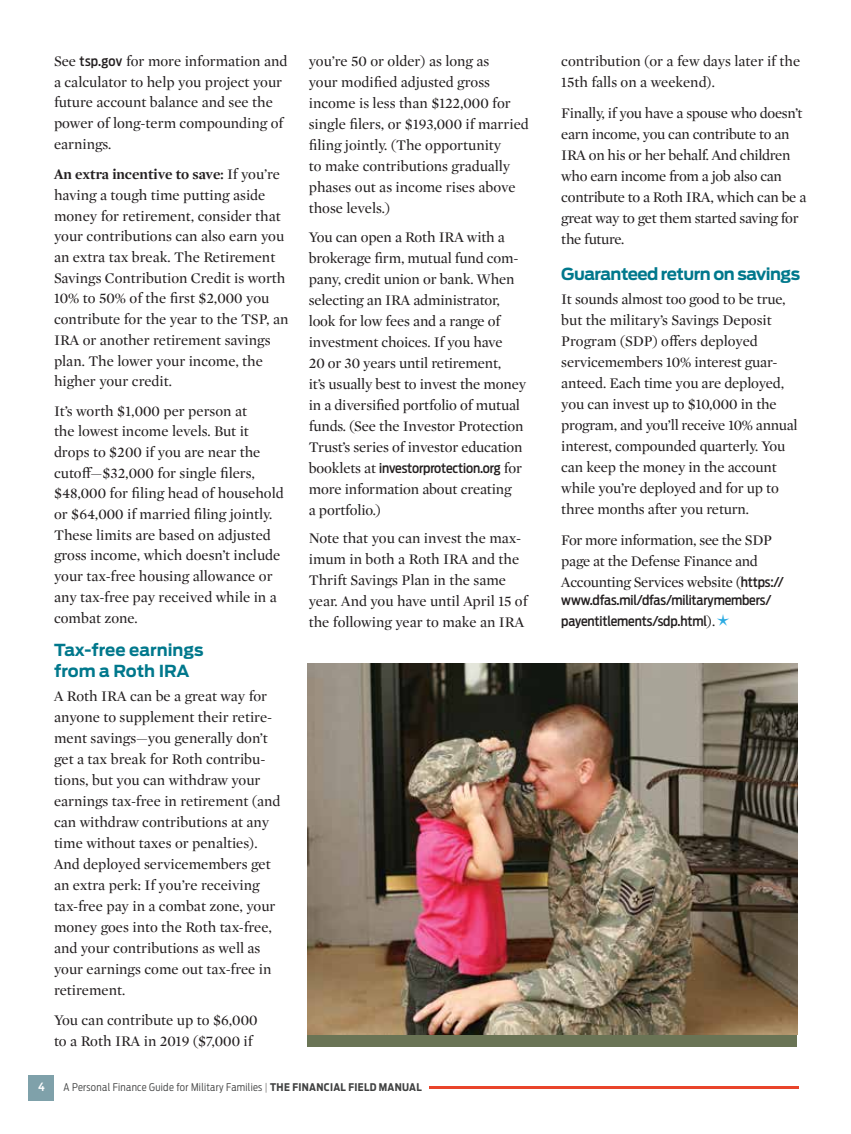
<style>
.page{position:relative;width:851px;height:1134px;background:#fff}
.page>*{position:absolute;margin:0;border:0;box-sizing:border-box;transform-origin:0 0}
.t1{font:700 16.5px/21px "Antenna";color:#00788c}
.t2{font:700 16.5px "Antenna";letter-spacing:-.03em;color:#00788c}
.t3{font:15px/21px "Mercury Display";color:#231f20}
.t4{font:15px/21px "Mercury Display";letter-spacing:-.02em;color:#231f20}
.t5{font:500 13.5px/21px "Antenna Cond";letter-spacing:-.01em;color:#231f20}
.t6{font:12px "Montserrat";color:#fff}
.t7{font:300 10.5px "Antenna Cond";letter-spacing:.03em;color:#404141}
.s1{font-family:"Antenna Cond";font-weight:500;font-size:13.5px}
.s2{font-weight:700}
.s3{font-family:"Mercury Display";font-weight:400;font-size:15px}
.s4{color:#8b8887}
</style>
<div class="page">
<div style="left:308px;top:663px;width:489px;height:383px;background:#6a7455"></div>
<img style="left:308px;top:663px;width:489px;height:372px">
<div style="left:28px;top:1075px;width:26px;height:26px;background:#7fa1aa"></div>
<hr style="left:429px;top:1086px;width:369px;height:2px;background:#e9442a">
<p class="t3" style="left:54px;top:50px;width:235px">See <span class="s1">tsp.gov</span> for more information and a calculator to help you project your future account balance and see the power of long-term compounding of earnings.</p>
<p class="t3" style="left:54px;top:163px;width:236px"><span class="s2">An extra incentive to save:</span> If you’re having a tough time putting aside money for retirement, consider that your contributions can also earn you an extra tax break. The Retirement Savings Contribution Credit is worth 10% to 50% of the first $2,000 you contribute for the year to the TSP, an IRA or another retirement savings plan. The lower your income, the higher your credit.</p>
<p class="t3" style="left:54px;top:400px;width:231px">It’s worth $1,000 per person at<br>the lowest income levels. But it drops to $200 if you are near the cutoff—$32,000 for single filers, $48,000 for filing head of household or $64,000 if married filing jointly.<br>These limits are based on adjusted gross income, which doesn’t include your tax-free housing allowance or any tax-free pay received while in a combat zone.</p>
<p class="t1" style="left:54px;top:639px;width:151px">Tax-free earnings from a Roth IRA</p>
<p class="t3" style="left:54px;top:685px;width:228px">A Roth IRA can be a great way for anyone to supplement their retire&shy;ment savings—you generally don’t get a tax break for Roth contribu&shy;tions, but you can withdraw your earnings tax-free in retirement (and can withdraw contributions at any time without taxes or penalties).<br>And deployed servicemembers get an extra perk: If you’re receiving tax-free pay in a combat zone, your money goes into the Roth tax-free, and your contributions as well as your earnings come out tax-free in retirement.</p>
<p class="t3" style="left:54px;top:1009px;width:205px">You can contribute up to $6,000 to a Roth IRA in 2019 ($7,000 if</p>
<p class="t3" style="left:309px;top:50px;width:221px">you’re 50 or older) as long as<br>your modified adjusted gross income is less than $122,000 for single filers, or $193,000 if married filing jointly. (The opportunity<br>to make contributions gradually phases out as income rises above those levels.)</p>
<p class="t3" style="left:309px;top:226px;width:219px">You can open a Roth IRA with a brokerage firm, mutual fund com&shy;pany, credit union or bank. When selecting an IRA administrator, look for low fees and a range of investment choices. If you have<br>20 or 30 years until retirement,<br>it’s usually best to invest the money in a diversified portfolio of mutual funds. (See the Investor Protection Trust’s series of investor education</p>
<p class="t5" style="left:309px;top:457px;width:215px"><span class="s3">booklets at</span> investorprotection.org <span class="s3">for</span></p>
<p class="t3" style="left:309px;top:478px;width:204px">more information about creating a portfolio.)</p>
<p class="t3" style="left:309px;top:527px;width:220px">Note that you can invest the max&shy;imum in both a Roth IRA and the<br>Thrift Savings Plan in the same year. And you have until April 15 of the following year to make an IRA</p>
<p class="t6" style="left:38px;top:1080px;width:8px">4</p>
<p class="t7" style="left:64px;top:1081px;width:360px">A Personal Finance Guide for Military Families <span class="s4">|</span> <span class="s2">THE FINANCIAL FIELD MANUAL</span></p>
<p class="t3" style="left:561px;top:50px;width:240px">contribution (or a few days later if the<br>15th falls on a weekend).</p>
<p class="t4" style="left:561px;top:102px;width:246px">Finally, if you have a spouse who doesn’t earn income, you can contribute to an IRA on his or her behalf. And children who earn income from a job also can contribute to a Roth IRA, which can be a great way to get them started saving for the future.</p>
<p class="t2" style="left:561px;top:264px;width:240px">Guaranteed return on savings</p>
<p class="t3" style="left:561px;top:288px;width:238px">It sounds almost too good to be true, but the military’s Savings Deposit Program (SDP) offers deployed servicemembers 10% interest guar&shy;anteed. Each time you are deployed, you can invest up to $10,000 in the program, and you’ll receive 10% annual interest, compounded quarterly. You can keep the money in the account while you’re deployed and for up to three months after you return.</p>
<p class="t4" style="left:561px;top:529px;width:224px">For more information, see the SDP page at the Defense Finance and<br>Accounting Services website (<span class="s1">https://</span></p>
<p class="t5" style="left:561px;top:589px;width:212px">www.dfas.mil/dfas/militarymembers/ payentitlements/sdp.html<span class="s3">).</span></p>
</div>
